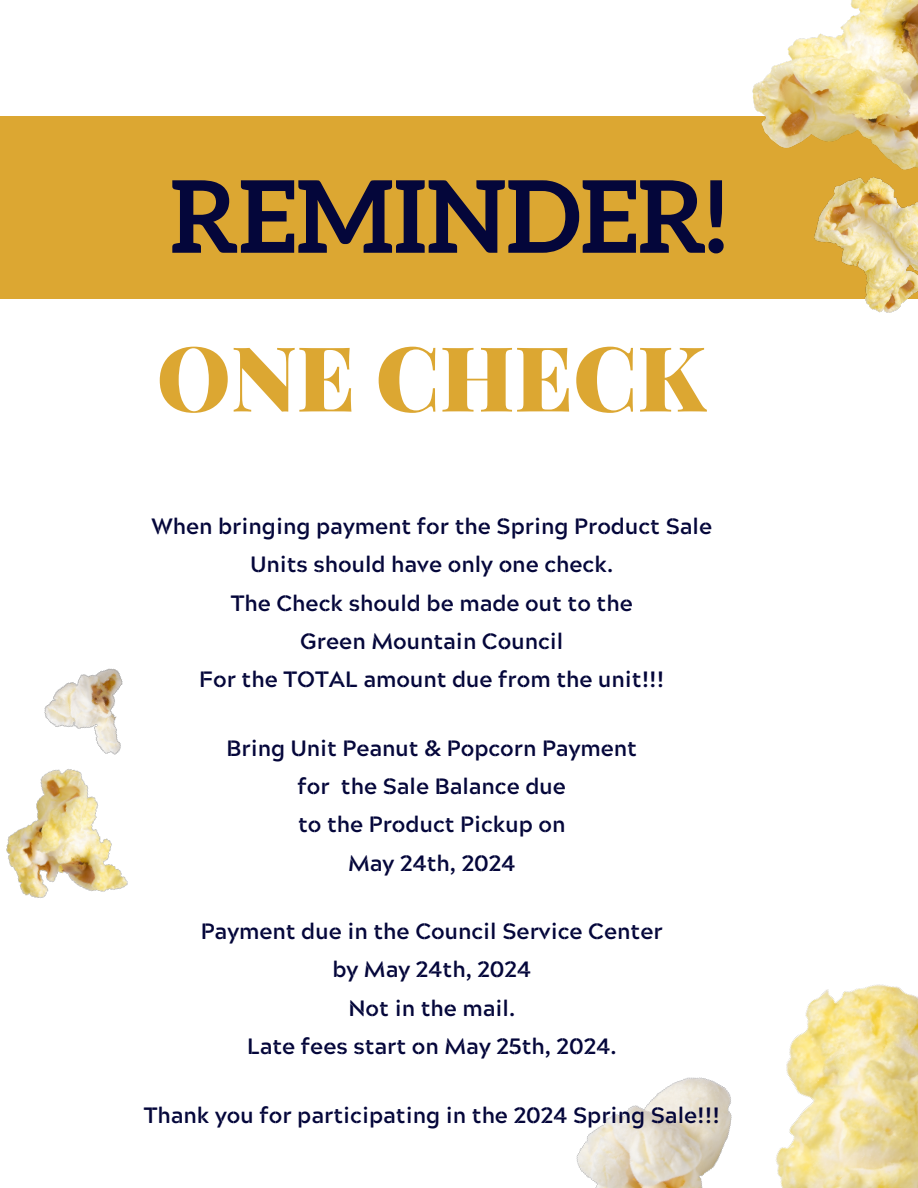
<style>
.page{position:relative;width:918px;height:1188px;background:#fff}
.page>*{position:absolute;margin:0;border:0;box-sizing:border-box;transform-origin:0 0}
.t1{font:700 100.2px "Aleo";color:#04063a}
.t2{font:900 90px "Playfair Display";color:#dca732}
.t3{font:700 22.2px "Acherus Militant 1";color:#04063a}
</style>
<div class="page">
<div style="left:0;top:117px;width:918px;height:182px;background:#dca732"></div>
<img style="left:6px;top:801px;width:122px;height:97px">
<img style="left:37px;top:668px;width:86px;height:133px">
<img style="left:667px;top:0;width:251px;height:146px">
<img style="left:780px;top:118px;width:138px;height:195px">
<img style="left:874px;top:984px;width:44px;height:204px">
<img style="left:576px;top:985px;width:298px;height:203px">
<p class="t1" style="left:170px;top:159px;width:556px">REMINDER!</p>
<p class="t2" style="left:157px;top:314px;width:550px">ONE CHECK</p>
<p class="t3" style="left:151px;top:518px;width:562px">When bringing payment for the Spring Product Sale</p>
<p class="t3" style="left:250px;top:556px;width:364px">Units should have only one check.</p>
<p class="t3" style="left:231px;top:595px;width:404px">The Check should be made out to the</p>
<p class="t3" style="left:300px;top:633px;width:265px">Green Mountain Council</p>
<p class="t3" style="left:199px;top:671px;width:467px">For the TOTAL amount due from the unit!!!</p>
<p class="t3" style="left:227px;top:740px;width:412px">Bring Unit Peanut &amp; Popcorn Payment</p>
<p class="t3" style="left:298px;top:778px;width:270px">for the Sale Balance due</p>
<p class="t3" style="left:298px;top:816px;width:269px">to the Product Pickup on</p>
<p class="t3" style="left:348px;top:855px;width:169px">May 24th, 2024</p>
<p class="t3" style="left:201px;top:923px;width:463px">Payment due in the Council Service Center</p>
<p class="t3" style="left:332px;top:961px;width:200px">by May 24th, 2024</p>
<p class="t3" style="left:348px;top:1000px;width:168px">Not in the mail.</p>
<p class="t3" style="left:247px;top:1038px;width:371px">Late fees start on May 25th, 2024.</p>
<p class="t3" style="left:144px;top:1107px;width:578px">Thank you for participating in the 2024 Spring Sale!!!</p>
</div>
